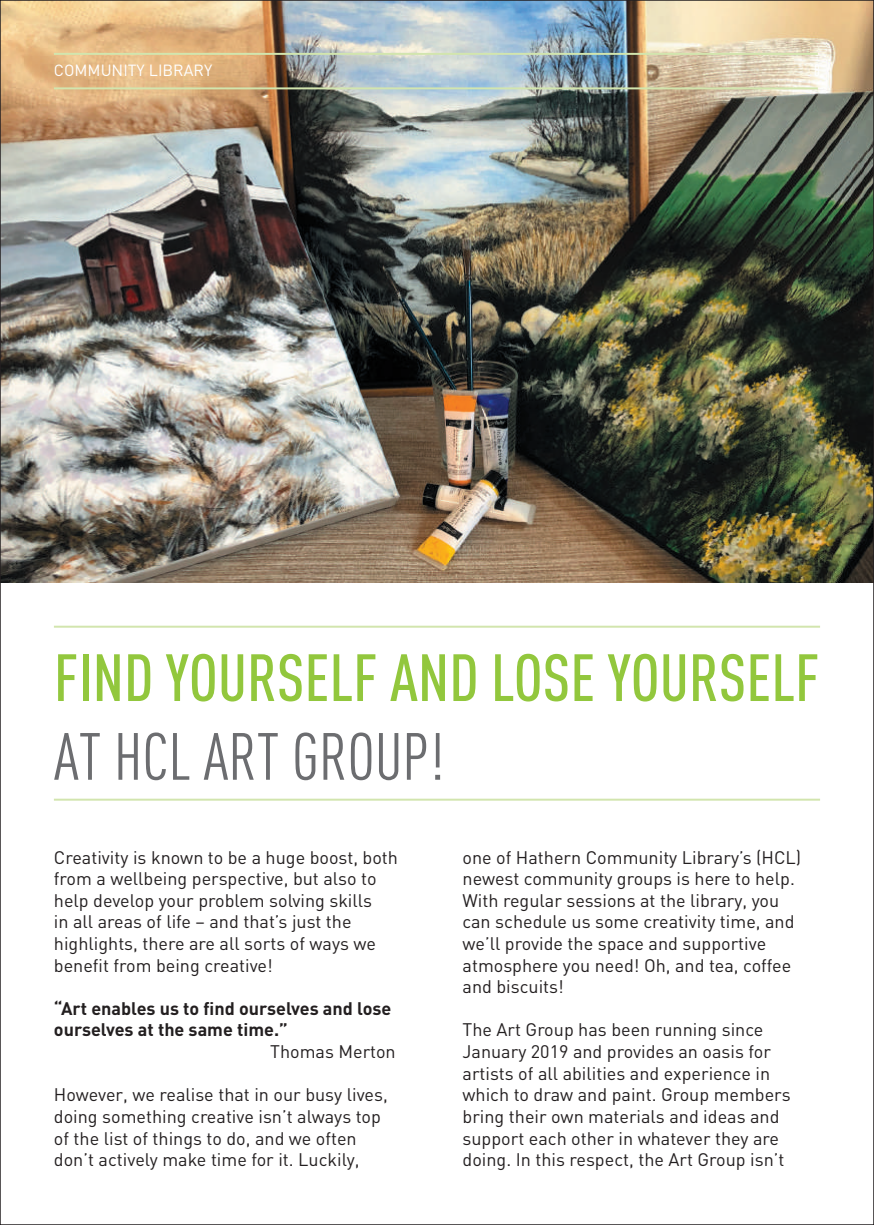
<style>
.page{position:relative;width:874px;height:1225px;background:#fff}
.page>*{position:absolute;margin:0;border:0;box-sizing:border-box;transform-origin:0 0}
.t1{font:500 65.6px "DIN Cond";color:#92c73d}
.t2{font:65.6px "DIN Cond";color:#6c6d70}
.t3{font:18px/21.6px "DIN";color:#231f20}
.t4{font:700 18px/21.6px "DIN";color:#231f20}
.t5{font:16px "DIN";color:#fff}
.t6{font:16px "DIN Cond";color:#fff}
</style>
<div class="page">
<img style="left:2px;top:2px;width:869px;height:580px">
<hr style="left:54px;top:53px;width:763px;height:2px;background:#d2e5ae">
<hr style="left:54px;top:87px;width:763px;height:2px;background:#d2e5ae">
<hr style="left:54px;top:625px;width:765px;height:2px;background:#d2e5ae">
<hr style="left:54px;top:798px;width:765px;height:2px;background:#d2e5ae">
<p class="t5" style="left:54px;top:60px;width:160px">COMMUNITY LIBRARY</p>
<p class="t6" style="left:813px;top:61px;width:7px">8</p>
<h1 class="t1" style="left:54px;top:639px;width:766px">FIND YOURSELF AND LOSE YOURSELF</h1>
<h1 class="t2" style="left:54px;top:718px;width:391px">AT HCL ART GROUP!</h1>
<p class="t3" style="left:54px;top:846px;width:345px">Creativity is known to be a huge boost, both from a wellbeing perspective, but also to help develop your problem solving skills<br>in all areas of life – and that’s just the highlights, there are all sorts of ways we benefit from being creative!</p>
<p class="t4" style="left:54px;top:996px;width:339px">“Art enables us to find ourselves and lose ourselves at the same time.”</p>
<p class="t3" style="left:270px;top:1040px;width:127px">Thomas Merton</p>
<p class="t3" style="left:54px;top:1083px;width:335px">However, we realise that in our busy lives, doing something creative isn’t always top of the list of things to do, and we often don’t actively make time for it. Luckily,</p>
<p class="t3" style="left:462px;top:846px;width:340px">one of Hathern Community Library’s (HCL) newest community groups is here to help.<br>With regular sessions at the library, you can schedule us some creativity time, and we’ll provide the space and supportive atmosphere you need! Oh, and tea, coffee and biscuits!</p>
<p class="t3" style="left:462px;top:1019px;width:329px">The Art Group has been running since January 2019 and provides an oasis for artists of all abilities and experience in which to draw and paint. Group members bring their own materials and ideas and support each other in whatever they are doing. In this respect, the Art Group isn’t</p>
</div>
